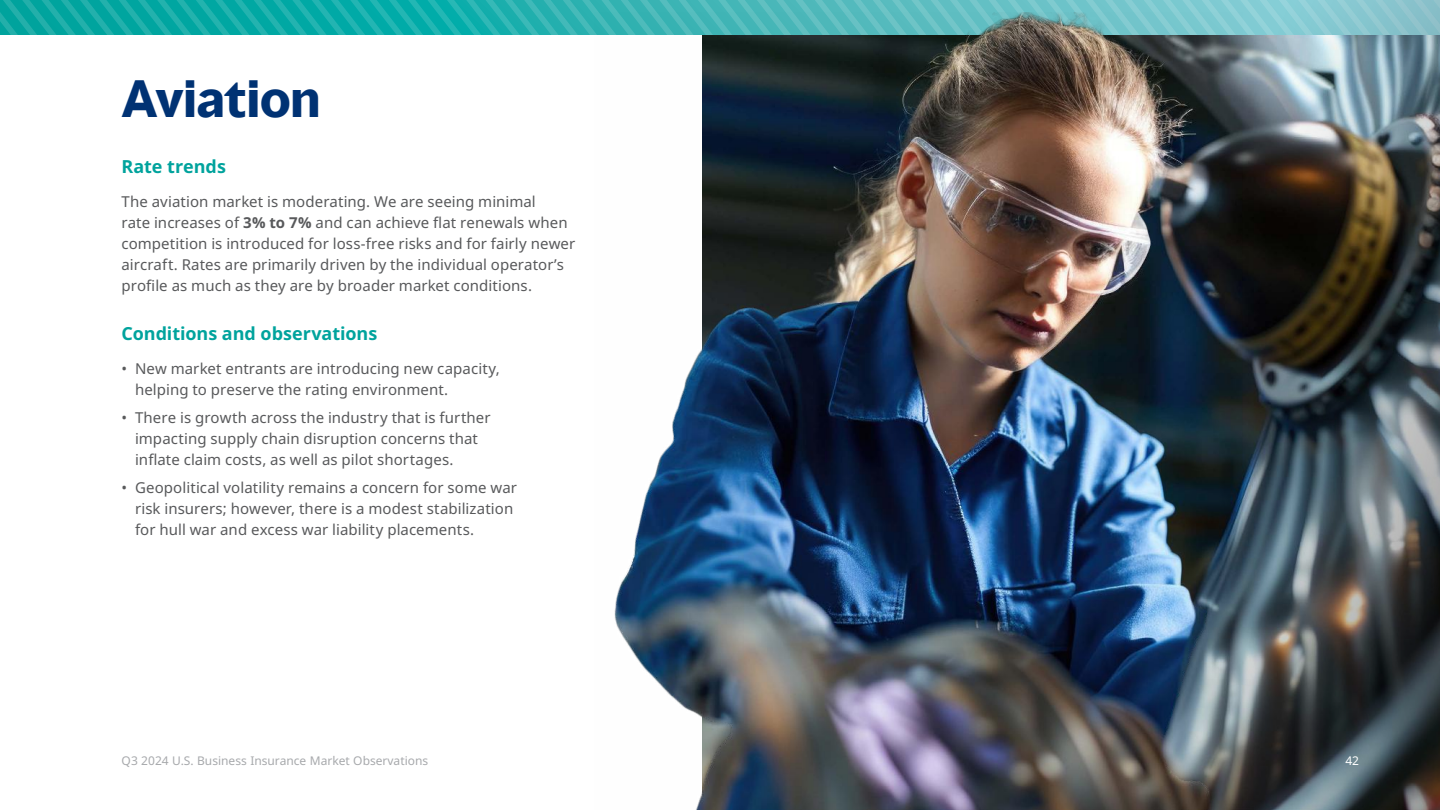
<style>
.page{position:relative;width:1440px;height:810px;background:#fff}
.page>*{position:absolute;margin:0;border:0;box-sizing:border-box;transform-origin:0 0}
.t1{font:700 48px "MMC Display";letter-spacing:-.005em;color:#003273}
.t2{font:700 18px "Noto Sans";letter-spacing:-.005em;color:#00a39d}
.t3{font:15px/21px "Noto Sans";letter-spacing:.005em;color:#58595b}
.t4{font:12px "Noto Sans";color:#a7a9ac}
.t5{font:12px "Noto Sans";color:#fff}
.s1{font-weight:700}
</style>
<div class="page">
<svg style="left:0;top:0;width:972px;height:35px;background:#1dafac"></svg>
<img style="left:972px;top:0;width:468px;height:810px">
<img style="left:594px;top:12px;width:649px;height:798px">
<h1 class="t1" style="left:122px;top:68px;width:200px">Aviation</h1>
<p class="t2" style="left:122px;top:154px;width:106px">Rate trends</p>
<p class="t3" style="left:122px;top:192px;width:455px">The aviation market is moderating. We are seeing minimal<br>rate increases of <span class="s1">3% to 7%</span> and can achieve flat renewals when competition is introduced for loss-free risks and for fairly newer aircraft. Rates are primarily driven by the individual operator’s profile as much as they are by broader market conditions.</p>
<p class="t2" style="left:122px;top:321px;width:257px">Conditions and observations</p>
<p class="t3" style="left:135px;top:359px;width:366px;text-indent:-14px">• New market entrants are introducing new capacity, helping to preserve the rating environment.</p>
<p class="t3" style="left:135px;top:408px;width:357px;text-indent:-14px">• There is growth across the industry that is further impacting supply chain disruption concerns that inflate claim costs, as well as pilot shortages.</p>
<p class="t3" style="left:135px;top:477px;width:383px;text-indent:-14px">• Geopolitical volatility remains a concern for some war risk insurers; however, there is a modest stabilization for hull war and excess war liability placements.</p>
<p class="t4" style="left:122px;top:752px;width:308px">Q3 2024 U.S. Business Insurance Market Observations</p>
<p class="t5" style="left:1345px;top:752px;width:15px">42</p>
</div>
